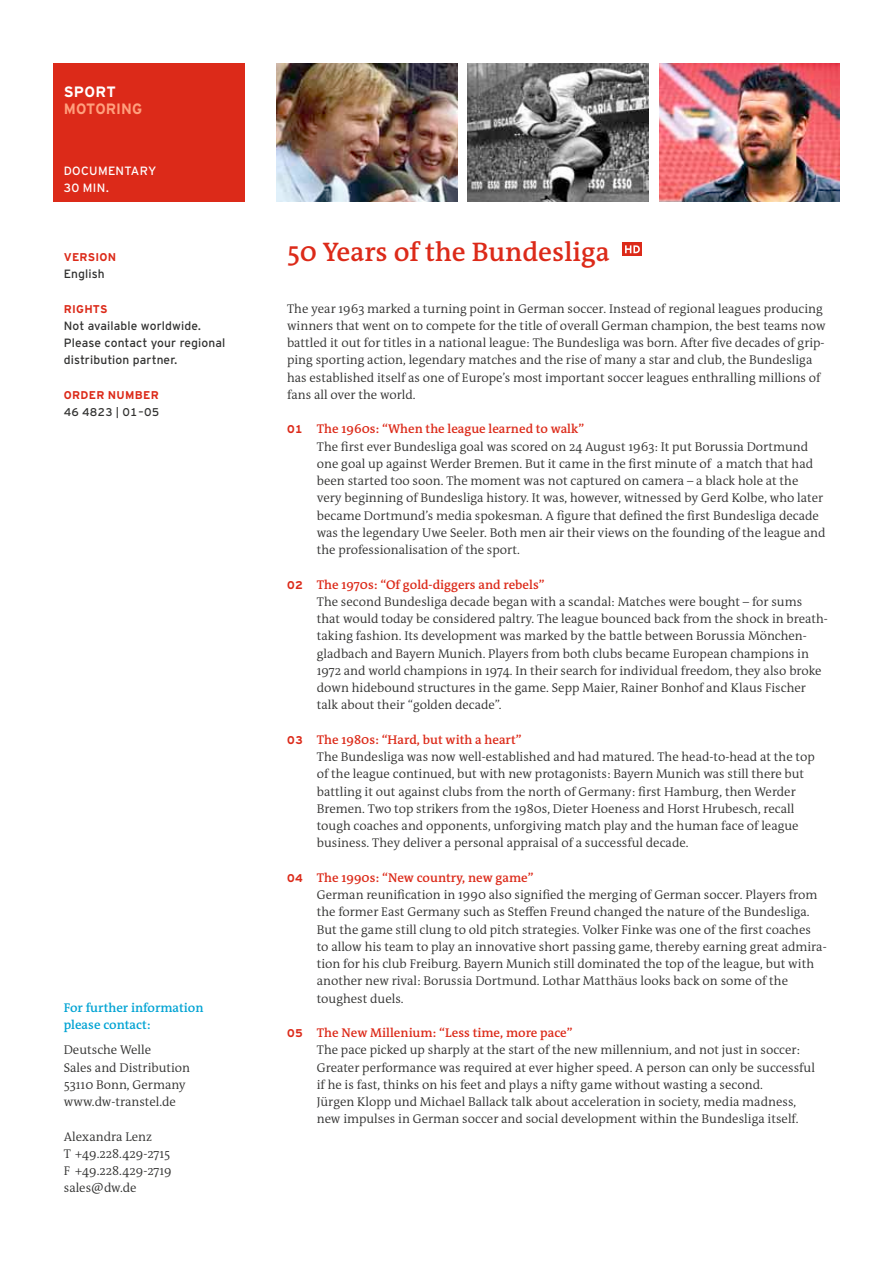
<style>
.page{position:relative;width:893px;height:1263px;background:#fff}
.page>*{position:absolute;margin:0;border:0;box-sizing:border-box;transform-origin:0 0}
.t1{font:600 27px "DW The Antiqua B W6";color:#dc2a19}
.t2{font:700 15px "Interstate DW";color:#ff9f7d}
.t3{font:700 15px "Interstate DW";letter-spacing:.02em;color:#fff}
.t4{font:300 12.75px/17.2px "DW The Antiqua B W4";color:#313130}
.t5{font:600 12.75px "DW The Antiqua B W6";color:#dc2a19}
.t6{font:600 12.75px/17.2px "DW The Antiqua B W6";color:#00a3d3}
.t7{font:12px/17.2px "Interstate DW";letter-spacing:.01em;color:#313130}
.t8{font:12px/17.2px "Interstate DW";letter-spacing:.025em;color:#fff}
.t9{font:700 11.25px "Interstate DW";letter-spacing:.025em;color:#dc2a19}
.t10{font:11.25px "Interstate DW Line";letter-spacing:.01em;color:#313130}
.s1{font-family:"Interstate DW Line";font-weight:700;font-size:11.25px}
</style>
<div class="page">
<div style="left:53px;top:64px;width:191px;height:138px;background:#dc2a19"></div>
<svg style="left:468px;top:64px;width:180px;height:138px;background:#747474"></svg>
<img style="left:659px;top:64px;width:181px;height:138px">
<img style="left:276px;top:64px;width:181px;height:138px">
<div style="left:622px;top:242px;width:20px;height:14px;background:#dc2a19"></div>
<svg style="left:625px;top:245px;width:15px;height:8px"></svg>
<p class="t3" style="left:64px;top:83px;width:54px">SPORT</p>
<p class="t2" style="left:64px;top:100px;width:80px">MOTORING</p>
<p class="t8" style="left:64px;top:162px;width:94px">DOCUMENTARY<br>30 MIN.</p>
<p class="t9" style="left:64px;top:251px;width:54px">VERSION</p>
<p class="t7" style="left:64px;top:265px;width:42px">English</p>
<p class="t9" style="left:64px;top:302px;width:45px">RIGHTS</p>
<p class="t7" style="left:64px;top:317px;width:163px">Not available worldwide.<br>Please contact your regional distribution partner.</p>
<p class="t9" style="left:64px;top:389px;width:97px">ORDER NUMBER</p>
<p class="t10" style="left:64px;top:406px;width:97px">46 4823 | 01–05</p>
<p class="t6" style="left:64px;top:999px;width:141px">For further information please contact:</p>
<p class="t4" style="left:64px;top:1041px;width:128px">Deutsche Welle<br>Sales and Distribution<br>53110 Bonn, Germany www.dw-transtel.de</p>
<p class="t4" style="left:64px;top:1128px;width:110px">Alexandra Lenz<br>T +49.228.429-2715<br>F +49.228.429-2719 sales@dw.de</p>
<h1 class="t1" style="left:287px;top:234px;width:324px">50 Years of the Bundesliga</h1>
<p class="t4" style="left:287px;top:300px;width:540px">The year 1963 marked a turning point in German soccer. Instead of regional leagues producing winners that went on to compete for the title of overall German champion, the best teams now battled it out for titles in a national league: The Bundesliga was born. After five decades of grip&shy;ping sporting action, legendary matches and the rise of many a star and club, the Bundesliga has established itself as one of Europe’s most important soccer leagues enthralling millions of fans all over the world.</p>
<p class="t5" style="left:287px;top:421px;width:299px"><span class="s1">01</span> The 1960s: “When the league learned to walk”</p>
<p class="t4" style="left:317px;top:438px;width:510px">The first ever Bundesliga goal was scored on 24 August 1963: It put Borussia Dortmund one goal up against Werder Bremen. But it came in the first minute of a match that had been started too soon. The moment was not captured on camera – a black hole at the very beginning of Bundesliga history. It was, however, witnessed by Gerd Kolbe, who later became Dortmund’s media spokesman. A figure that defined the first Bundesliga decade was the legendary Uwe Seeler. Both men air their views on the founding of the league and the professionalisation of the sport.</p>
<p class="t5" style="left:287px;top:576px;width:259px"><span class="s1">02</span> The 1970s: “Of gold-diggers and rebels”</p>
<p class="t4" style="left:317px;top:593px;width:513px">The second Bundesliga decade began with a scandal: Matches were bought – for sums that would today be considered paltry. The league bounced back from the shock in breath&shy;taking fashion. Its development was marked by the battle between Borussia Mönchen&shy;gladbach and Bayern Munich. Players from both clubs became European champions in 1972 and world champions in 1974. In their search for individual freedom, they also broke down hidebound structures in the game. Sepp Maier, Rainer Bonhof and Klaus Fischer talk about their “golden decade”.</p>
<p class="t5" style="left:287px;top:731px;width:236px"><span class="s1">03</span> The 1980s: “Hard, but with a heart”</p>
<p class="t4" style="left:317px;top:748px;width:499px">The Bundesliga was now well-established and had matured. The head-to-head at the top of the league continued, but with new protagonists: Bayern Munich was still there but battling it out against clubs from the north of Germany: first Hamburg, then Werder Bremen. Two top strikers from the 1980s, Dieter Hoeness and Horst Hrubesch, recall tough coaches and opponents, unforgiving match play and the human face of league business. They deliver a personal appraisal of a successful decade.</p>
<p class="t5" style="left:287px;top:869px;width:248px"><span class="s1">04</span> The 1990s: “New country, new game”</p>
<p class="t4" style="left:317px;top:886px;width:511px">German reunification in 1990 also signified the merging of German soccer. Players from the former East Germany such as Steffen Freund changed the nature of the Bundesliga.<br>But the game still clung to old pitch strategies. Volker Finke was one of the first coaches<br>to allow his team to play an innovative short passing game, thereby earning great admira&shy;tion for his club Freiburg. Bayern Munich still dominated the top of the league, but with another new rival: Borussia Dortmund. Lothar Matthäus looks back on some of the toughest duels.</p>
<p class="t5" style="left:287px;top:1025px;width:287px"><span class="s1">05</span> The New Millenium: “Less time, more pace”</p>
<p class="t4" style="left:317px;top:1041px;width:500px">The pace picked up sharply at the start of the new millennium, and not just in soccer:<br>Greater performance was required at ever higher speed. A person can only be successful if he is fast, thinks on his feet and plays a nifty game without wasting a second.<br>Jürgen Klopp und Michael Ballack talk about acceleration in society, media madness, new impulses in German soccer and social development within the Bundesliga itself.</p>
</div>
